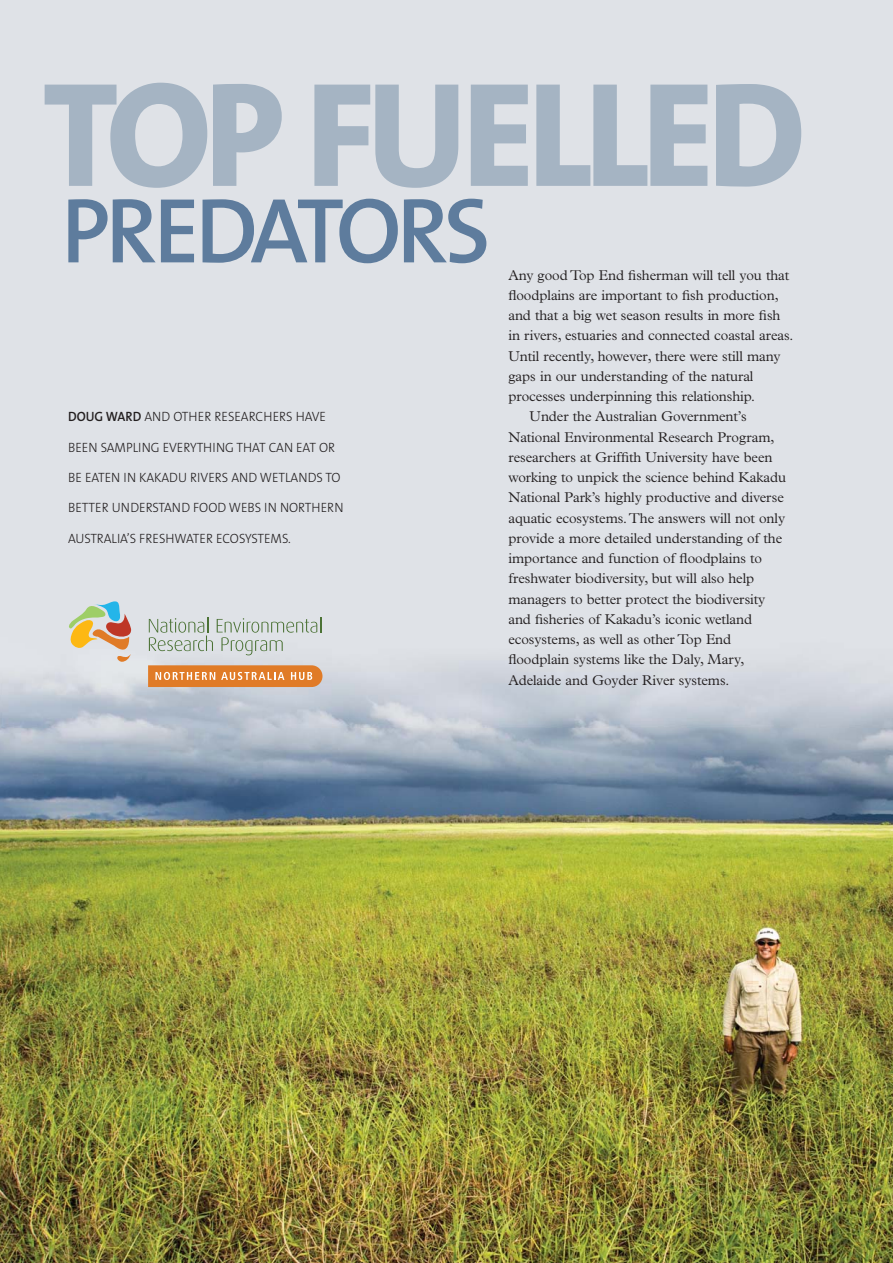
<style>
.page{position:relative;width:893px;height:1263px;background:#fff}
.page>*{position:absolute;margin:0;border:0;box-sizing:border-box;transform-origin:0 0}
.t1{font:150px "The Sans Extra Bold Caps";letter-spacing:-.05em;color:#a5b4c3}
.t2{font:600 93px "The Sans";letter-spacing:-.05em;color:#5e7c9d}
.t3{font:300 14.25px "Plantin";letter-spacing:-.005em;color:#231f20}
.t4{font:300 13.5px "The Sans";color:#231f20;scale:.95 1}
.s1{font-weight:600}
</style>
<div class="page">
<div style="left:0;top:0;width:892px;height:765px;background:#dfe2e7"></div>
<img style="left:0;top:638px;width:892px;height:625px">
<svg style="left:149px;top:617px;width:172px;height:38px"></svg>
<svg style="left:68px;top:601px;width:63px;height:61px"></svg>
<svg style="left:148px;top:665px;width:174px;height:22px;background:#e38d45"></svg>
<h1 class="t1" style="left:43px;top:46px;width:765px">TOP FUELLED</h1>
<h2 class="t2" style="left:61px;top:195px;width:431px">PREDATORS</h2>
<p class="t4" style="left:68px;top:411px;width:273px"><span class="s1">DOUG WARD</span> AND OTHER RESEARCHERS HAVE</p>
<p class="t4" style="left:68px;top:442px;width:283px">BEEN SAMPLING EVERYTHING THAT CAN EAT OR</p>
<p class="t4" style="left:68px;top:472px;width:288px">BE EATEN IN KAKADU RIVERS AND WETLANDS TO</p>
<p class="t4" style="left:68px;top:503px;width:291px">BETTER UNDERSTAND FOOD WEBS IN NORTHERN</p>
<p class="t4" style="left:68px;top:533px;width:236px">AUSTRALIA’S FRESHWATER ECOSYSTEMS.</p>
<p class="t3" style="left:508px;top:270px;width:282px">Any good Top End fisherman will tell you that</p>
<p class="t3" style="left:508px;top:290px;width:272px">floodplains are important to fish production,</p>
<p class="t3" style="left:508px;top:310px;width:273px">and that a big wet season results in more fish</p>
<p class="t3" style="left:508px;top:330px;width:286px">in rivers, estuaries and connected coastal areas.</p>
<p class="t3" style="left:508px;top:351px;width:274px">Until recently, however, there were still many</p>
<p class="t3" style="left:508px;top:371px;width:246px">gaps in our understanding of the natural</p>
<p class="t3" style="left:508px;top:391px;width:248px">processes underpinning this relationship.</p>
<p class="t3" style="left:529px;top:411px;width:218px">Under the Australian Government’s</p>
<p class="t3" style="left:508px;top:432px;width:267px">National Environmental Research Program,</p>
<p class="t3" style="left:508px;top:452px;width:265px">researchers at Griffith University have been</p>
<p class="t3" style="left:508px;top:472px;width:279px">working to unpick the science behind Kakadu</p>
<p class="t3" style="left:508px;top:492px;width:277px">National Park’s highly productive and diverse</p>
<p class="t3" style="left:508px;top:513px;width:278px">aquatic ecosystems. The answers will not only</p>
<p class="t3" style="left:508px;top:533px;width:275px">provide a more detailed understanding of the</p>
<p class="t3" style="left:508px;top:553px;width:255px">importance and function of floodplains to</p>
<p class="t3" style="left:508px;top:573px;width:247px">freshwater biodiversity, but will also help</p>
<p class="t3" style="left:508px;top:594px;width:258px">managers to better protect the biodiversity</p>
<p class="t3" style="left:508px;top:614px;width:245px">and fisheries of Kakadu’s iconic wetland</p>
<p class="t3" style="left:508px;top:634px;width:224px">ecosystems, as well as other Top End</p>
<p class="t3" style="left:508px;top:654px;width:237px">floodplain systems like the Daly, Mary,</p>
<p class="t3" style="left:508px;top:675px;width:222px">Adelaide and Goyder River systems.</p>
</div>
